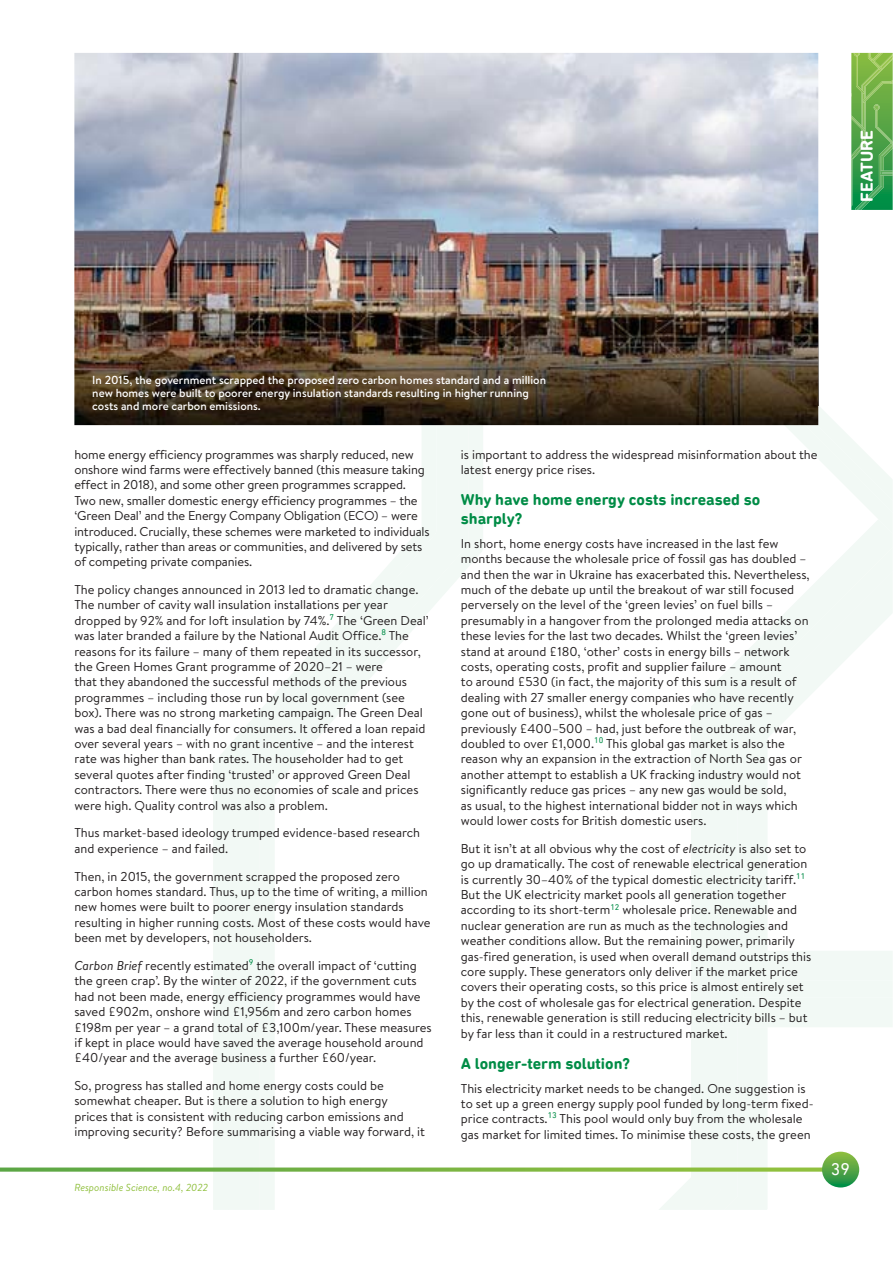
<style>
.page{position:relative;width:893px;height:1263px;background:#fff}
.page>*{position:absolute;margin:0;border:0;box-sizing:border-box;transform-origin:0 0}
.t1{font:700 17.55px "DIN Next Rounded LT Pro";color:#fff}
.t2{font:17.55px "DIN Next Rounded LT Pro";color:#fff}
.t3{font:700 16.05px/18.9px "DIN Next Rounded LT Pro";color:#008c46}
.t4{font:12.9px/15.5px "Brandon Text";color:#231f20}
.t5{font:500 11.7px/13px "Brandon Text";color:#fff}
.t6{font:italic 10.2px "Brandon Text";color:#90c03e}
.s1{font-style:italic}
</style>
<div class="page">
<svg style="left:851px;top:53px;width:42px;height:157px;background:#5cab51"></svg>
<svg style="left:658px;top:534px;width:235px;height:676px"></svg>
<svg style="left:213px;top:425px;width:270px;height:785px"></svg>
<div style="left:708px;top:951px;width:185px;height:76px;background:#f2f9f5"></div>
<svg style="left:0;top:1168px;width:822px;height:4px;background:#82b951"></svg>
<svg style="left:822px;top:1152px;width:37px;height:36px"></svg>
<img style="left:74px;top:53px;width:744px;height:156px">
<svg style="left:818px;top:209px;width:1px;height:196px"></svg>
<svg style="left:784px;top:405px;width:108px;height:129px"></svg>
<img style="left:74px;top:209px;width:744px;height:216px">
<h1 class="t1" style="left:859px;top:202px;width:73px;rotate:-90deg">FEATURE</h1>
<p class="t5" style="left:92px;top:374px;width:455px">In 2015, the government scrapped the proposed zero carbon homes standard and a million new homes were built to poorer energy insulation standards resulting in higher running costs and more carbon emissions.</p>
<p class="t4" style="left:74px;top:448px;width:357px">home energy efficiency programmes was sharply reduced, new onshore wind farms were effectively banned (this measure taking effect in 2018), and some other green programmes scrapped.<br>Two new, smaller domestic energy efficiency programmes – the ‘Green Deal’ and the Energy Company Obligation (ECO) – were introduced. Crucially, these schemes were marketed to individuals typically, rather than areas or communities, and delivered by sets of competing private companies.</p>
<p class="t4" style="left:74px;top:583px;width:356px">The policy changes announced in 2013 led to dramatic change.<br>The number of cavity wall insulation installations per year dropped by 92% and for loft insulation by 74%.<sup>7</sup> The ‘Green Deal’ was later branded a failure by the National Audit Office.<sup>8</sup> The reasons for its failure – many of them repeated in its successor, the Green Homes Grant programme of 2020–21 – were<br>that they abandoned the successful methods of the previous programmes – including those run by local government (see box). There was no strong marketing campaign. The Green Deal was a bad deal financially for consumers. It offered a loan repaid over several years – with no grant incentive – and the interest rate was higher than bank rates. The householder had to get several quotes after finding ‘trusted’ or approved Green Deal contractors. There were thus no economies of scale and prices were high. Quality control was also a problem.</p>
<p class="t4" style="left:74px;top:827px;width:347px">Thus market-based ideology trumped evidence-based research and experience – and failed.</p>
<p class="t4" style="left:74px;top:870px;width:358px">Then, in 2015, the government scrapped the proposed zero carbon homes standard. Thus, up to the time of writing, a million new homes were built to poorer energy insulation standards resulting in higher running costs. Most of these costs would have been met by developers, not householders.</p>
<p class="t4" style="left:74px;top:959px;width:359px"><span class="s1">Carbon Brief</span> recently estimated<sup>9</sup> the overall impact of ‘cutting the green crap’. By the winter of 2022, if the government cuts had not been made, energy efficiency programmes would have saved £902m, onshore wind £1,956m and zero carbon homes £198m per year – a grand total of £3,100m/year. These measures if kept in place would have saved the average household around £40/year and the average business a further £60/year.</p>
<p class="t4" style="left:74px;top:1079px;width:352px">So, progress has stalled and home energy costs could be somewhat cheaper. But is there a solution to high energy<br>prices that is consistent with reducing carbon emissions and improving security? Before summarising a viable way forward, it</p>
<p class="t6" style="left:74px;top:1184px;width:135px">Responsible Science, no.4, 2022</p>
<p class="t4" style="left:461px;top:448px;width:358px">is important to address the widespread misinformation about the latest energy price rises.</p>
<p class="t3" style="left:461px;top:492px;width:301px">Why have home energy costs increased so sharply?</p>
<p class="t4" style="left:461px;top:537px;width:350px">In short, home energy costs have increased in the last few months because the wholesale price of fossil gas has doubled – and then the war in Ukraine has exacerbated this. Nevertheless, much of the debate up until the breakout of war still focused perversely on the level of the ‘green levies’ on fuel bills – presumably in a hangover from the prolonged media attacks on these levies for the last two decades. Whilst the ‘green levies’ stand at around £180, ‘other’ costs in energy bills – network costs, operating costs, profit and supplier failure – amount<br>to around £530 (in fact, the majority of this sum is a result of dealing with 27 smaller energy companies who have recently gone out of business), whilst the wholesale price of gas – previously £400–500 – had, just before the outbreak of war, doubled to over £1,000.<sup>10</sup> This global gas market is also the reason why an expansion in the extraction of North Sea gas or another attempt to establish a UK fracking industry would not significantly reduce gas prices – any new gas would be sold,<br>as usual, to the highest international bidder not in ways which would lower costs for British domestic users.</p>
<p class="t4" style="left:461px;top:842px;width:352px">But it isn’t at all obvious why the cost of <span class="s1">electricity</span> is also set to go up dramatically. The cost of renewable electrical generation is currently 30–40% of the typical domestic electricity tariff.<sup>11<br></sup>But the UK electricity market pools all generation together according to its short-term<sup>12</sup> wholesale price. Renewable and nuclear generation are run as much as the technologies and weather conditions allow. But the remaining power, primarily gas-fired generation, is used when overall demand outstrips this core supply. These generators only deliver if the market price covers their operating costs, so this price is almost entirely set by the cost of wholesale gas for electrical generation. Despite this, renewable generation is still reducing electricity bills – but by far less than it could in a restructured market.</p>
<p class="t3" style="left:461px;top:1055px;width:171px">A longer-term solution?</p>
<p class="t4" style="left:461px;top:1082px;width:354px">This electricity market needs to be changed. One suggestion is to set up a green energy supply pool funded by long-term fixed&shy;price contracts.<sup>13</sup> This pool would only buy from the wholesale gas market for limited times. To minimise these costs, the green</p>
<h1 class="t2" style="left:831px;top:1162px;width:20px">39</h1>
</div>
